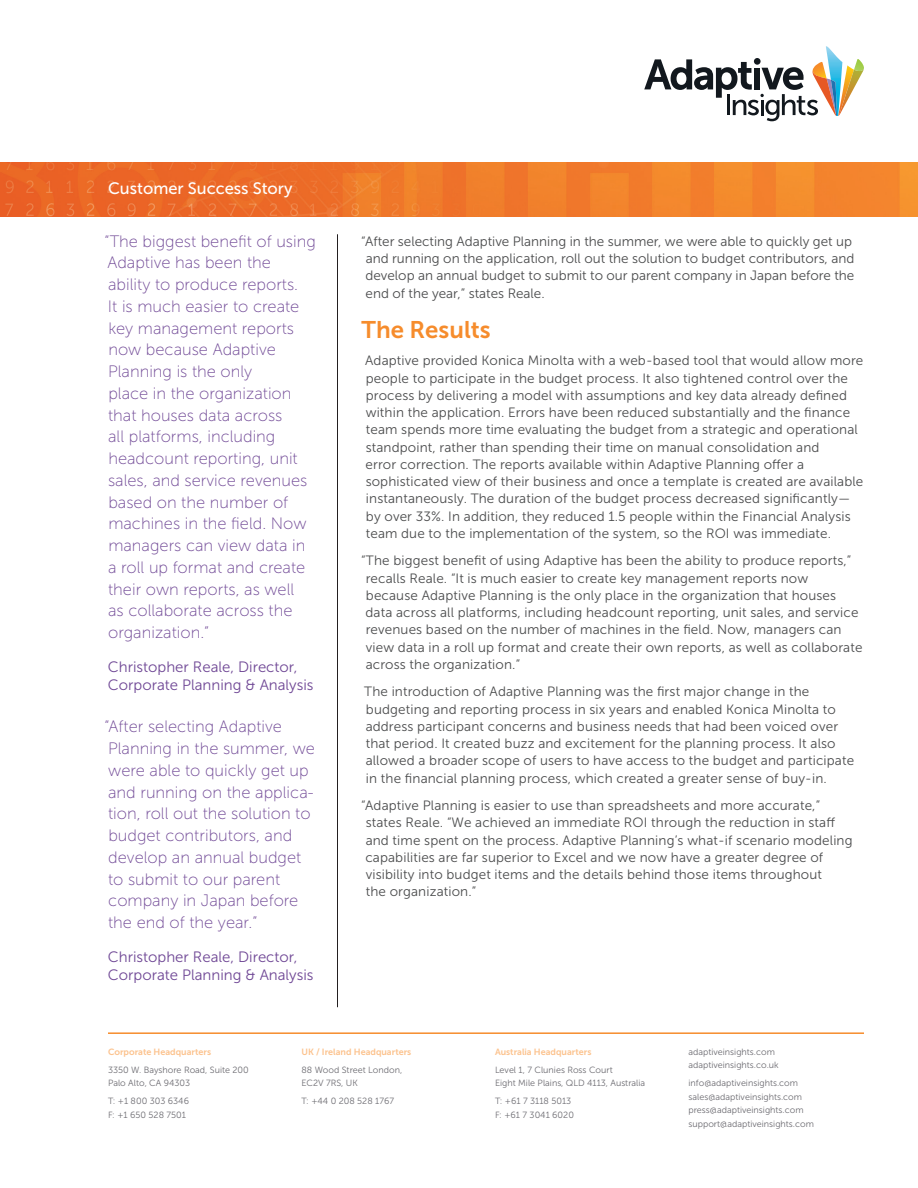
<style>
.page{position:relative;width:918px;height:1188px;background:#fff}
.page>*{position:absolute;margin:0;border:0;box-sizing:border-box;transform-origin:0 0}
.t1{font:24px "Museo Sans 700";color:#f68c2c}
.pullquote_--_sidebar{font:16.5px/21.8px "Museo Sans 100";color:#6f4795}
.t2{font:16.5px "Museo Sans 500";color:#fff}
.pullquote_credit{font:15px/18px "Museo Sans 300";color:#6f4795}
.t3{font:13.5px/17.2px "Museo Sans 300";letter-spacing:.01em;color:#4b4c4d}
.t4{font:9px/13.5px "Museo Sans 300";color:#6c6b71}
.t5{font:9px "Museo Sans 700";color:#fcc28d}
</style>
<div class="page">
<img style="left:0;top:162px;width:918px;height:55px">
<hr style="left:108px;top:1032px;width:756px;height:2px;background:#f68c2c">
<svg style="left:644px;top:46px;width:220px;height:75px"></svg>
<hr style="left:337px;top:234px;width:1px;height:773px;background:#231f20">
<p class="t2" style="left:108px;top:179px;width:186px">Customer Success Story</p>
<p class="pullquote_--_sidebar" style="left:104px;top:230px;width:213px">“The biggest benefit of using<br>Adaptive has been the<br>ability to produce reports.<br>It is much easier to create key management reports now because Adaptive<br>Planning is the only<br>place in the organization that houses data across<br>all platforms, including headcount reporting, unit sales, and service revenues based on the number of machines in the field. Now managers can view data in<br>a roll up format and create their own reports, as well<br>as collaborate across the organization.”</p>
<p class="pullquote_credit" style="left:108px;top:658px;width:207px">Christopher Reale, Director,<br>Corporate Planning &amp; Analysis</p>
<p class="pullquote_--_sidebar" style="left:104px;top:716px;width:212px">“After selecting Adaptive<br>Planning in the summer, we were able to quickly get up and running on the applica&shy;tion, roll out the solution to budget contributors, and develop an annual budget to submit to our parent company in Japan before the end of the year.”</p>
<p class="pullquote_credit" style="left:108px;top:948px;width:207px">Christopher Reale, Director,<br>Corporate Planning &amp; Analysis</p>
<p class="t3" style="left:366px;top:233px;width:490px;text-indent:-4px">“After selecting Adaptive Planning in the summer, we were able to quickly get up and running on the application, roll out the solution to budget contributors, and develop an annual budget to submit to our parent company in Japan before the end of the year,” states Reale.</p>
<h1 class="t1" style="left:362px;top:316px;width:131px">The Results</h1>
<p class="t3" style="left:365px;top:352px;width:500px">Adaptive provided Konica Minolta with a web-based tool that would allow more people to participate in the budget process. It also tightened control over the process by delivering a model with assumptions and key data already defined within the application. Errors have been reduced substantially and the finance team spends more time evaluating the budget from a strategic and operational standpoint, rather than spending their time on manual consolidation and<br>error correction. The reports available within Adaptive Planning offer a sophisticated view of their business and once a template is created are available instantaneously. The duration of the budget process decreased significantly— by over 33%. In addition, they reduced 1.5 people within the Financial Analysis team due to the implementation of the system, so the ROI was immediate.</p>
<p class="t3" style="left:366px;top:552px;width:498px;text-indent:-4px">“The biggest benefit of using Adaptive has been the ability to produce reports,” recalls Reale. “It is much easier to create key management reports now because Adaptive Planning is the only place in the organization that houses data across all platforms, including headcount reporting, unit sales, and service revenues based on the number of machines in the field. Now, managers can view data in a roll up format and create their own reports, as well as collaborate across the organization.”</p>
<p class="t3" style="left:364px;top:683px;width:491px">The introduction of Adaptive Planning was the first major change in the budgeting and reporting process in six years and enabled Konica Minolta to address participant concerns and business needs that had been voiced over that period. It created buzz and excitement for the planning process. It also allowed a broader scope of users to have access to the budget and participate in the financial planning process, which created a greater sense of buy-in.</p>
<p class="t3" style="left:365px;top:797px;width:489px;text-indent:-4px">“Adaptive Planning is easier to use than spreadsheets and more accurate,” states Reale. “We achieved an immediate ROI through the reduction in staff and time spent on the process. Adaptive Planning’s what-if scenario modeling capabilities are far superior to Excel and we now have a greater degree of visibility into budget items and the details behind those items throughout<br>the organization.”</p>
<p class="t5" style="left:108px;top:1047px;width:105px">Corporate Headquarters</p>
<p class="t4" style="left:108px;top:1063px;width:142px">3350 W. Bayshore Road, Suite 200<br>Palo Alto, CA 94303</p>
<p class="t4" style="left:108px;top:1095px;width:83px">T: +1 800 303 6346<br>F: +1 650 528 7501</p>
<p class="t5" style="left:302px;top:1047px;width:111px">UK / Ireland Headquarters</p>
<p class="t4" style="left:302px;top:1063px;width:102px">88 Wood Street London,<br>EC2V 7RS, UK</p>
<p class="t4" style="left:302px;top:1095px;width:94px">T: +44 0 208 528 1767</p>
<p class="t5" style="left:495px;top:1047px;width:98px">Australia Headquarters</p>
<p class="t4" style="left:495px;top:1063px;width:152px">Level 1, 7 Clunies Ross Court<br>Eight Mile Plains, QLD 4113, Australia</p>
<p class="t4" style="left:495px;top:1095px;width:80px">T: +61 7 3118 5013<br>F: +61 7 3041 6020</p>
<p class="t4" style="left:688px;top:1045px;width:92px">adaptiveinsights.com adaptiveinsights.co.uk</p>
<p class="t4" style="left:688px;top:1077px;width:127px">info@adaptiveinsights.com sales@adaptiveinsights.com press@adaptiveinsights.com support@adaptiveinsights.com</p>
</div>
